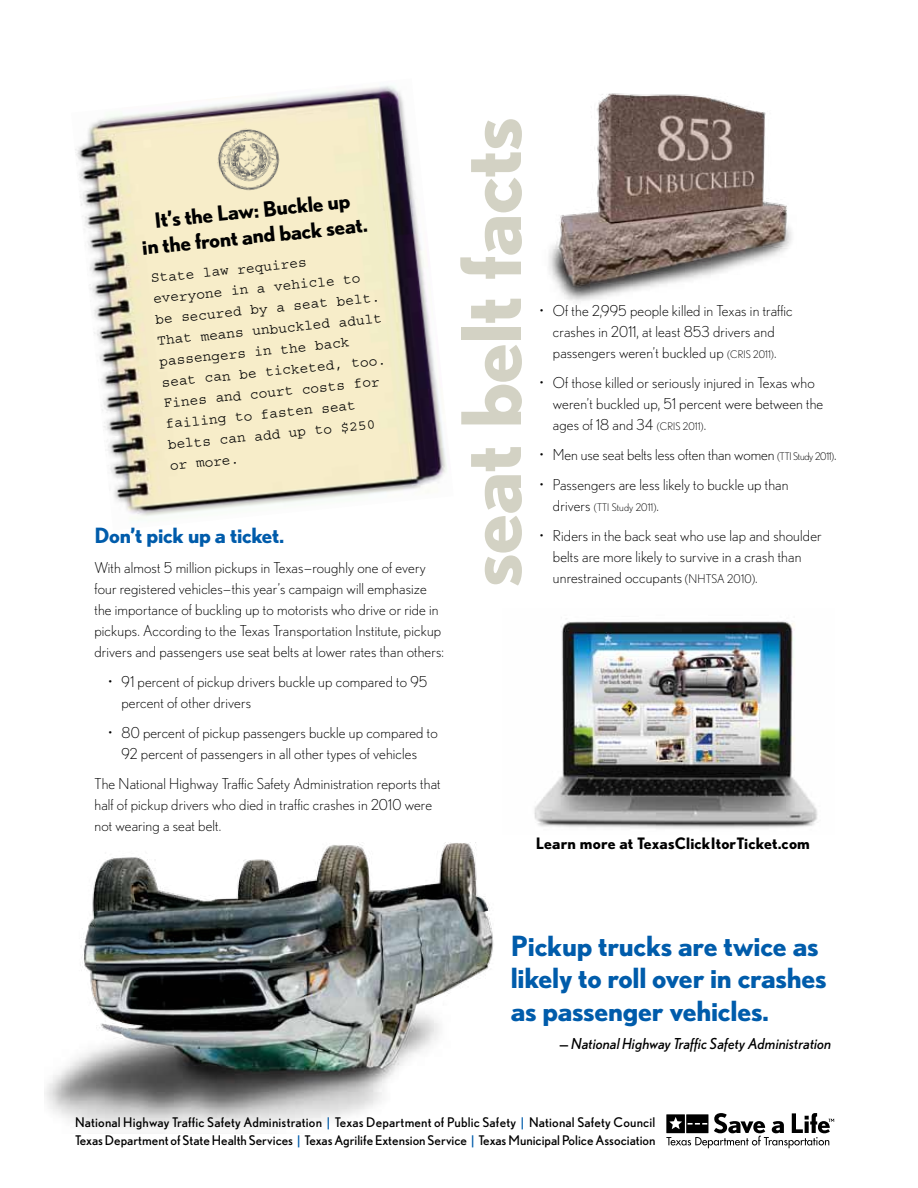
<style>
.page{position:relative;width:918px;height:1188px;background:#fff}
.page>*{position:absolute;margin:0;border:0;box-sizing:border-box;transform-origin:0 0}
.t1{font:700 81.75px "Nobel";letter-spacing:-.015em;color:#d3d2c4}
.t2{font:700 27.75px/32.2px "Nobel";letter-spacing:-.01em;color:#005cab}
.t3{font:700 21px/25.5px "Nobel";color:#000;text-align:center}
.t4{font:700 21px "Nobel";letter-spacing:-.015em;color:#005cab}
.t5{font:700 15.75px "Nobel";letter-spacing:.01em;color:#000}
.t6{font:italic 15.15px "Nobel";letter-spacing:.01em;color:#000}
.t7{font:300 15px/21px "Nobel";letter-spacing:.01em;color:#000}
.t8{font:14.25px/21px "Courier";color:#000}
.t9{font:13.35px/18.3px "Nobel";color:#000}
.t10{font:300 10.5px "Nobel";letter-spacing:.01em;color:#000}
.s1{font-size:10.5px}
.s2{font-size:15px}
.s3{font-size:12px}
.s4{font-style:normal}
.s5{color:#005cab}
</style>
<div class="page">
<svg style="left:666px;top:1113px;width:168px;height:35px"></svg>
<img style="left:75px;top:85px;width:372px;height:432px">
<img style="left:214px;top:125px;width:70px;height:70px">
<img style="left:45px;top:842px;width:449px;height:287px">
<img style="left:548px;top:93px;width:244px;height:209px">
<img style="left:534px;top:621px;width:284px;height:208px">
<h3 class="t3" style="left:138px;top:209px;width:228px;rotate:-6deg">It’s the Law: Buckle up<br>in the front and back seat.</h3>
<p class="t8" style="left:149px;top:268px;width:228px;rotate:-6deg">State law requires everyone in a vehicle to be secured by a seat belt.<br>That means unbuckled adult passengers in the back seat can be ticketed, too.<br>Fines and court costs for failing to fasten seat belts can add up to $250 or more.</p>
<h3 class="t4" style="left:94px;top:523px;width:191px">Don’t pick up a ticket.</h3>
<p class="t7" style="left:94px;top:557px;width:351px">With almost 5 million pickups in Texas—roughly one of every four registered vehicles—this year’s campaign will emphasize the importance of buckling up to motorists who drive or ride in pickups. According to the Texas Transportation Institute, pickup drivers and passengers use seat belts at lower rates than others:</p>
<p class="t7" style="left:122px;top:671px;width:307px;text-indent:-14px">• 91 percent of pickup drivers buckle up compared to 95 percent of other drivers</p>
<p class="t7" style="left:108px;top:722px;width:331px;text-align:center">• 80 percent of pickup passengers buckle up compared to<br>92 percent of passengers in all other types of vehicles</p>
<p class="t7" style="left:94px;top:773px;width:348px">The National Highway Traffic Safety Administration reports that half of pickup drivers who died in traffic crashes in 2010 were not wearing a seat belt.</p>
<h1 class="t1" style="left:443px;top:587px;width:472px;rotate:-90deg">seat belt facts</h1>
<p class="t7" style="left:539px;top:300px;width:255px;text-align:center">• Of the 2,995 people killed in Texas in traffic crashes in 2011, at least 853 drivers and passengers weren’t buckled up <span class="s1">(CRIS 2011)</span>.</p>
<p class="t7" style="left:553px;top:372px;width:272px;text-indent:-14px">• Of those killed or seriously injured in Texas who weren’t buckled up, 51 percent were between the ages of 18 and 34 <span class="s1">(CRIS 2011)</span>.</p>
<p class="t7" style="left:539px;top:444px;width:299px">• Men use seat belts less often than women <span class="s1">(TTI Study 2011)</span>.</p>
<p class="t7" style="left:539px;top:474px;width:251px">• Passengers are less likely to buckle up than</p>
<p class="t10" style="left:553px;top:502px;width:108px"><span class="s2">drivers</span> (TTI Study 2011)<span class="s2">.</span></p>
<p class="t7" style="left:553px;top:525px;width:270px;text-indent:-14px">• Riders in the back seat who use lap and shoulder belts are more likely to survive in a crash than unrestrained occupants <span class="s3">(NHTSA 2010)</span>.</p>
<p class="t5" style="left:536px;top:834px;width:276px">Learn more at TexasClickItorTicket.com</p>
<h2 class="t2" style="left:511px;top:929px;width:317px">Pickup trucks are twice as likely to roll over in crashes as passenger vehicles.</h2>
<p class="t6" style="left:559px;top:1034px;width:274px"><span class="s4">—</span> National Highway Traffic Safety Administration</p>
<p class="t9" style="left:75px;top:1113px;width:582px">National Highway Traffic Safety Administration <span class="s5">|</span> Texas Department of Public Safety <span class="s5">|</span> National Safety Council<br>Texas Department of State Health Services <span class="s5">|</span> Texas Agrilife Extension Service <span class="s5">|</span> Texas Municipal Police Association</p>
</div>
